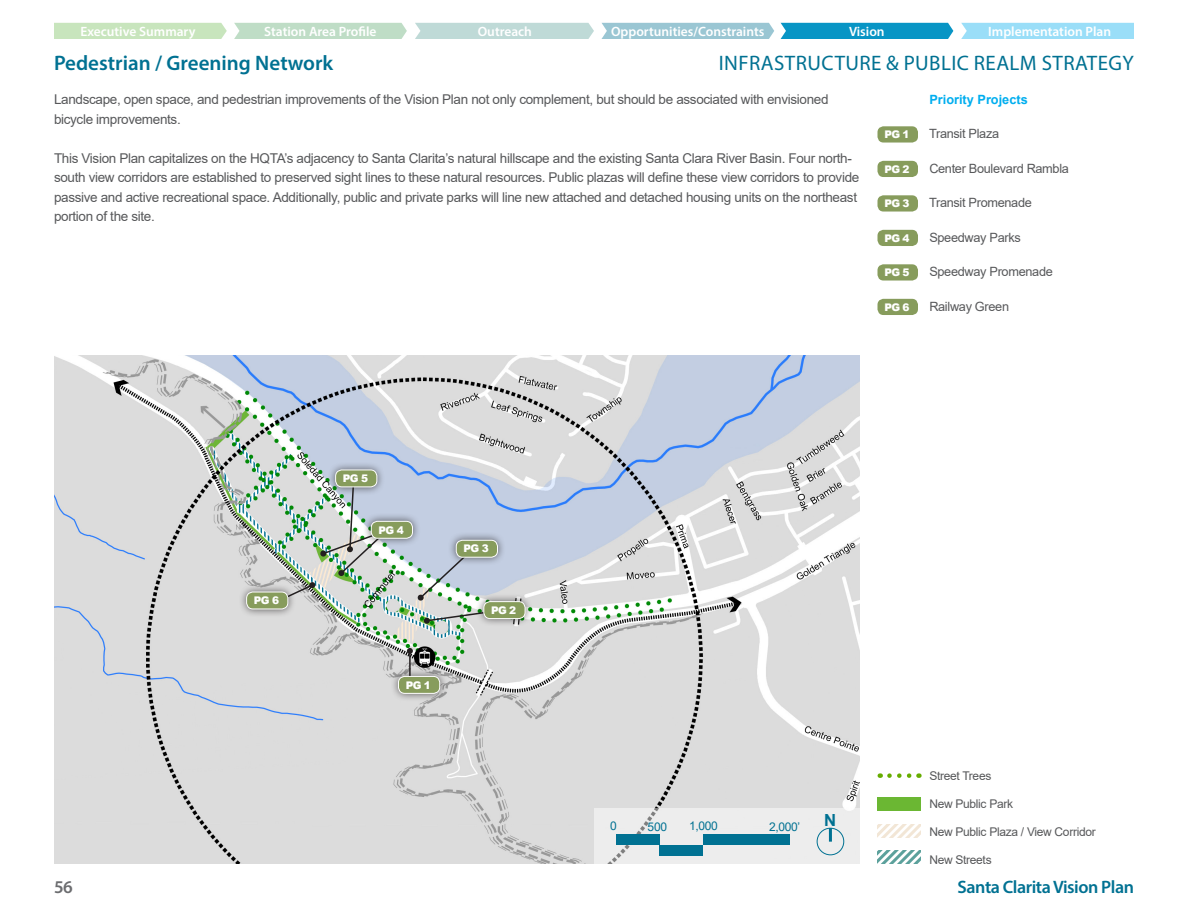
<style>
.page{position:relative;width:1188px;height:918px;background:#fff}
.page>*{position:absolute;margin:0;border:0;box-sizing:border-box;transform-origin:0 0}
.Heading_2{font:21px "Myriad Pro";letter-spacing:.02em;color:#007192}
.Heading_1{font:600 21px "Myriad Pro";color:#007192}
.t1{font:600 18px "Myriad Pro";letter-spacing:-.025em;color:#007192}
.t2{font:600 18px "Myriad Pro";color:#6c6d70}
.t3{font:700 16.65px "Arial";color:#007192}
.Paragraph{font:13.5px/19.5px "Arial";letter-spacing:-.025em;color:#57585a}
.t4{font:600 13.5px "Myriad Pro";color:#fff}
.Paragraph-2{font:12.75px "Arial";letter-spacing:-.025em;color:#57585a}
.Paragraph_Heading_2{font:700 12.75px "Arial";color:#00aeef}
.Paragraph-3{font:12px "Arial";letter-spacing:-.025em;color:#57585a}
.t5{font:12px "Arial";letter-spacing:-.025em;color:#007192}
.t6{font:900 10.5px "Arial";letter-spacing:-.05em;color:#fff}
</style>
<div class="page">
<div style="left:415px;top:23px;width:179px;height:16px;background:#bfdad7"></div>
<div style="left:602px;top:23px;width:172px;height:16px;background:#9ac6d3"></div>
<div style="left:961px;top:23px;width:173px;height:16px;background:#9adef8"></div>
<div style="left:234px;top:23px;width:173px;height:16px;background:#bfddc6"></div>
<div style="left:54px;top:23px;width:173px;height:16px;background:#c8e5bd"></div>
<div style="left:781px;top:23px;width:172px;height:16px;background:#0895c5"></div>
<img style="left:54px;top:356px;width:806px;height:508px">
<svg style="left:889px;top:773px;width:30px;height:5px"></svg>
<div style="left:878px;top:797px;width:43px;height:14px;background:#6bb733"></div>
<svg style="left:878px;top:824px;width:43px;height:14px"></svg>
<svg style="left:878px;top:850px;width:43px;height:14px"></svg>
<div style="left:878px;top:126px;width:40px;height:17px;background:#879c5c;border-radius:6px"></div>
<div style="left:878px;top:161px;width:40px;height:16px;background:#879c5c;border-radius:6px"></div>
<div style="left:878px;top:195px;width:40px;height:17px;background:#879c5c;border-radius:6px"></div>
<div style="left:878px;top:230px;width:40px;height:16px;background:#879c5c;border-radius:6px"></div>
<div style="left:878px;top:264px;width:40px;height:17px;background:#879c5c;border-radius:6px"></div>
<div style="left:878px;top:299px;width:40px;height:16px;background:#879c5c;border-radius:6px"></div>
<svg style="left:417px;top:547px;width:58px;height:54px"></svg>
<svg style="left:424px;top:609px;width:52px;height:15px"></svg>
<hr style="left:409px;top:651px;width:2px;height:34px;background:#231f20">
<svg style="left:407px;top:648px;width:6px;height:6px"></svg>
<svg style="left:280px;top:582px;width:36px;height:19px"></svg>
<svg style="left:320px;top:477px;width:82px;height:99px;background:#c0ccc7"></svg>
<div style="left:363px;top:513px;width:58px;height:34px;background:#231f20;opacity:.7"></div>
<div style="left:371px;top:521px;width:42px;height:17px;background:#879c5c;border-radius:6px"></div>
<div style="left:371px;top:521px;width:42px;height:18px;border:1px solid #fff;border-radius:6px"></div>
<div style="left:448px;top:532px;width:58px;height:34px;background:#231f20;opacity:.7"></div>
<div style="left:456px;top:540px;width:42px;height:17px;background:#879c5c;border-radius:6px"></div>
<div style="left:456px;top:540px;width:42px;height:18px;border:1px solid #fff;border-radius:6px"></div>
<div style="left:476px;top:593px;width:57px;height:34px;background:#231f20;opacity:.7"></div>
<div style="left:484px;top:602px;width:41px;height:17px;background:#879c5c;border-radius:6px"></div>
<div style="left:483px;top:601px;width:42px;height:18px;border:1px solid #fff;border-radius:6px"></div>
<div style="left:390px;top:668px;width:58px;height:34px;background:#231f20;opacity:.7"></div>
<div style="left:398px;top:676px;width:42px;height:17px;background:#879c5c;border-radius:6px"></div>
<div style="left:398px;top:676px;width:42px;height:18px;border:1px solid #fff;border-radius:6px"></div>
<div style="left:238px;top:583px;width:58px;height:35px;background:#231f20;opacity:.7"></div>
<div style="left:247px;top:592px;width:41px;height:17px;background:#879c5c;border-radius:6px"></div>
<div style="left:246px;top:592px;width:42px;height:17px;border:1px solid #fff;border-radius:6px"></div>
<div style="left:327px;top:461px;width:58px;height:34px;background:#231f20;opacity:.7"></div>
<div style="left:336px;top:470px;width:41px;height:17px;background:#879c5c;border-radius:6px"></div>
<div style="left:335px;top:470px;width:42px;height:17px;border:1px solid #fff;border-radius:6px"></div>
<div style="left:594px;top:809px;width:266px;height:55px;background:#ededed"></div>
<div style="left:616px;top:834px;width:44px;height:11px;background:#007192"></div>
<div style="left:660px;top:845px;width:43px;height:10px;background:#007192"></div>
<div style="left:703px;top:834px;width:86px;height:11px;background:#007192"></div>
<div style="left:817px;top:828px;width:27px;height:27px;border:1px solid #007192;border-radius:50%"></div>
<hr style="left:829px;top:828px;width:3px;height:14px;background:#007192">
<p class="t4" style="left:80px;top:23px;width:117px">Executive Summary</p>
<p class="t4" style="left:264px;top:23px;width:114px">Station Area Profile</p>
<p class="t4" style="left:478px;top:23px;width:56px">Outreach</p>
<p class="t4" style="left:611px;top:23px;width:155px">Opportunities/Constraints</p>
<p class="t4" style="left:849px;top:23px;width:37px">Vision</p>
<p class="t4" style="left:988px;top:23px;width:124px">Implementation Plan</p>
<p class="Heading_1" style="left:54px;top:49px;width:281px">Pedestrian / Greening Network</p>
<p class="Paragraph" style="left:54px;top:90px;width:776px">Landscape, open space, and pedestrian improvements of the Vision Plan not only complement, but should be associated with envisioned bicycle improvements.</p>
<p class="Paragraph" style="left:54px;top:148px;width:807px">This Vision Plan capitalizes on the HQTA’s adjacency to Santa Clarita’s natural hillscape and the existing Santa Clara River Basin. Four north&shy;south view corridors are established to preserved sight lines to these natural resources. Public plazas will define these view corridors to provide passive and active recreational space. Additionally, public and private parks will line new attached and detached housing units on the northeast portion of the site.</p>
<p class="Heading_2" style="left:719px;top:50px;width:417px">INFRASTRUCTURE &amp; PUBLIC REALM STRATEGY</p>
<p class="Paragraph_Heading_2" style="left:929px;top:90px;width:100px">Priority Projects</p>
<p class="Paragraph-2" style="left:929px;top:125px;width:72px">Transit Plaza</p>
<p class="Paragraph-2" style="left:929px;top:160px;width:141px">Center Boulevard Rambla</p>
<p class="Paragraph-2" style="left:929px;top:194px;width:104px">Transit Promenade</p>
<p class="Paragraph-2" style="left:929px;top:229px;width:93px">Speedway Parks</p>
<p class="Paragraph-2" style="left:929px;top:263px;width:125px">Speedway Promenade</p>
<p class="Paragraph-2" style="left:929px;top:298px;width:81px">Railway Green</p>
<p class="t6" style="left:884px;top:127px;width:27px">PG 1</p>
<p class="t6" style="left:884px;top:161px;width:27px">PG 2</p>
<p class="t6" style="left:884px;top:196px;width:27px">PG 3</p>
<p class="t6" style="left:884px;top:230px;width:27px">PG 4</p>
<p class="t6" style="left:884px;top:265px;width:27px">PG 5</p>
<p class="t6" style="left:884px;top:299px;width:27px">PG 6</p>
<p class="t6" style="left:254px;top:593px;width:27px">PG 6</p>
<p class="t6" style="left:343px;top:471px;width:27px">PG 5</p>
<p class="t6" style="left:379px;top:522px;width:27px">PG 4</p>
<p class="t6" style="left:406px;top:677px;width:27px">PG 1</p>
<p class="t6" style="left:464px;top:541px;width:27px">PG 3</p>
<p class="t6" style="left:491px;top:602px;width:27px">PG 2</p>
<p class="t5" style="left:610px;top:818px;width:8px">0</p>
<p class="t5" style="left:648px;top:818px;width:21px">500</p>
<p class="t5" style="left:689px;top:818px;width:30px">1,000</p>
<p class="t5" style="left:769px;top:818px;width:33px">2,000’</p>
<p class="t3" style="left:824px;top:808px;width:14px">N</p>
<p class="Paragraph-3" style="left:929px;top:768px;width:64px">Street Trees</p>
<p class="Paragraph-3" style="left:929px;top:796px;width:85px">New Public Park</p>
<p class="Paragraph-3" style="left:929px;top:824px;width:168px">New Public Plaza / View Corridor</p>
<p class="Paragraph-3" style="left:929px;top:851px;width:64px">New Streets</p>
<h2 class="t2" style="left:54px;top:875px;width:20px">56</h2>
<h2 class="t1" style="left:958px;top:875px;width:178px">Santa Clarita Vision Plan</h2>
</div>
